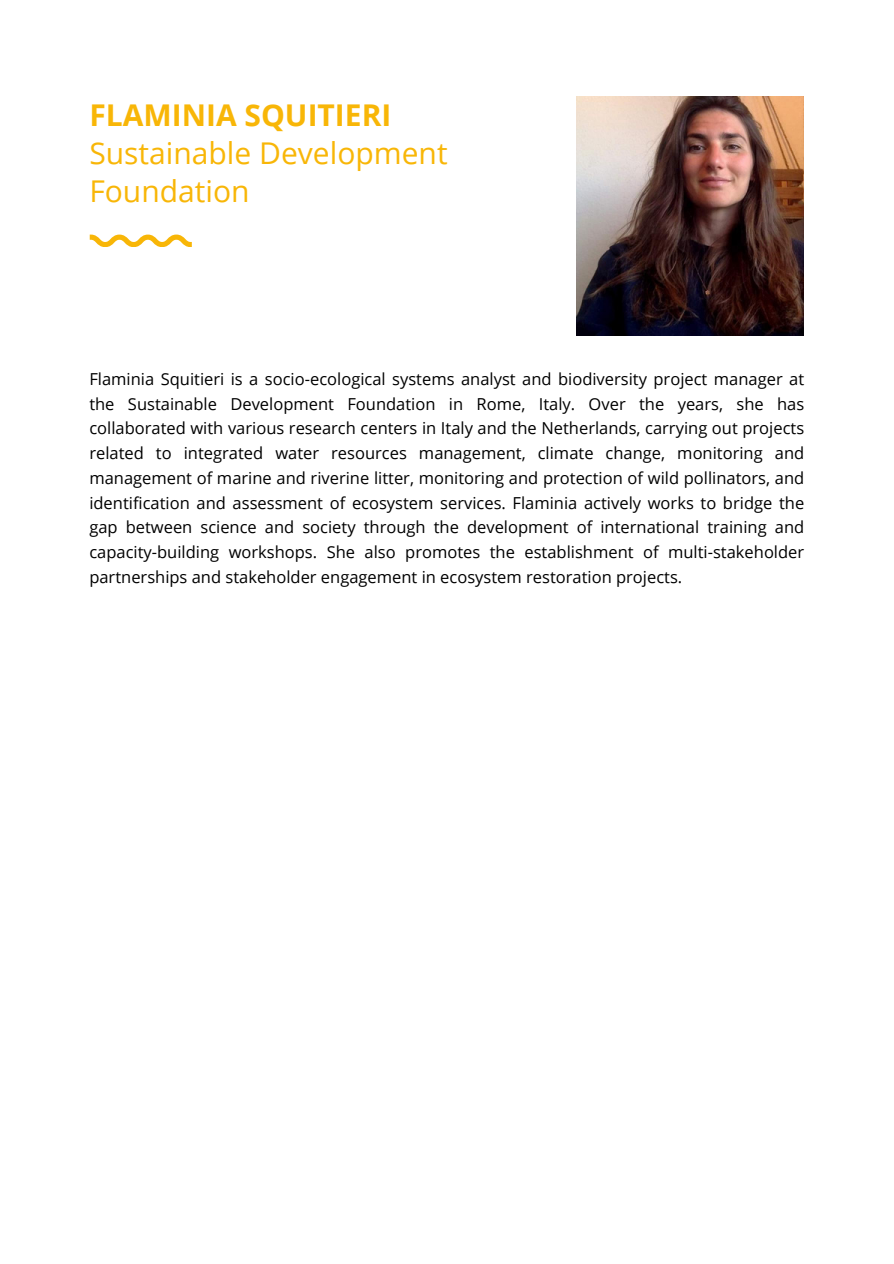
<style>
.page{position:relative;width:894px;height:1264px;background:#fff}
.page>*{position:absolute;margin:0;border:0;box-sizing:border-box;transform-origin:0 0}
.t1{font:30px/38.2px "Open Sans";color:#f8b607}
.t2{font:700 30px "Open Sans";color:#f8b607}
.t3{font:16.5px/24.8px "Open Sans";color:#000;text-align:justify}
</style>
<div class="page">
<svg style="left:90px;top:234px;width:102px;height:13px"></svg>
<img style="left:576px;top:97px;width:227px;height:238px">
<h1 class="t2" style="left:89px;top:94px;width:303px">FLAMINIA SQUITIERI</h1>
<h1 class="t1" style="left:89px;top:133px;width:360px">Sustainable Development<br>Foundation</h1>
<p class="t3" style="left:89px;top:366px;width:716px">Flaminia Squitieri is a socio-ecological systems analyst and biodiversity project manager at the Sustainable Development Foundation in Rome, Italy. Over the years, she has collaborated with various research centers in Italy and the Netherlands, carrying out projects related to integrated water resources management, climate change, monitoring and management of marine and riverine litter, monitoring and protection of wild pollinators, and identification and assessment of ecosystem services. Flaminia actively works to bridge the gap between science and society through the development of international training and capacity-building workshops. She also promotes the establishment of multi-stakeholder partnerships and stakeholder engagement in ecosystem restoration projects.</p>
</div>
